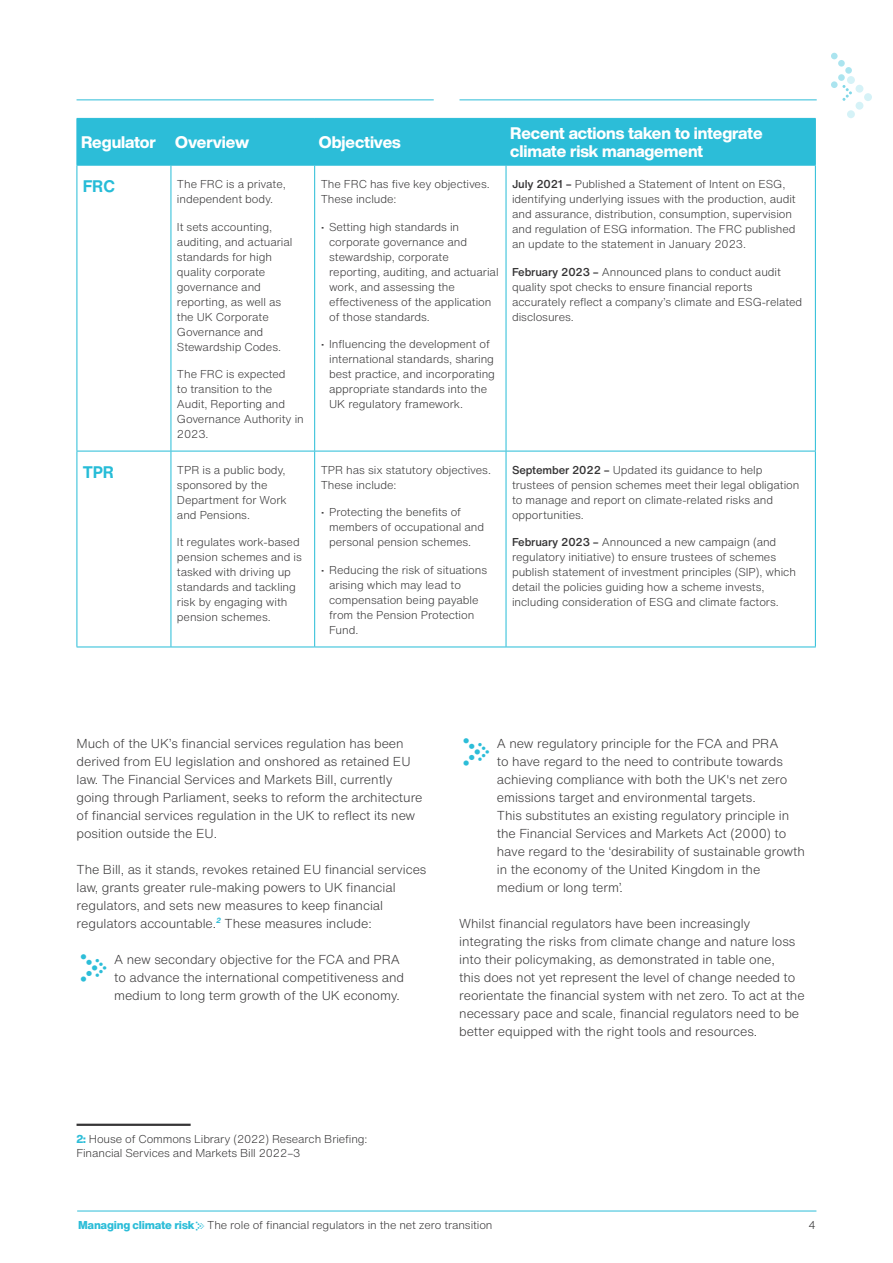
<style>
.page{position:relative;width:893px;height:1263px;background:#fff}
.page>*{position:absolute;margin:0;border:0;box-sizing:border-box;transform-origin:0 0}
._04-list{font:34.5px "Aldersgate Group";color:#2cbdd8}
._04_Basetext{font:800 16.5px/18px "Helvetica Now Display";letter-spacing:-.005em;color:#fff}
._04_Basetext-2{font:700 16.5px "Helvetica Now Text";letter-spacing:-.005em;color:#26bcd7}
._04_Basetext-3{font:300 12.75px/18px "Helvetica Now Text";letter-spacing:-.005em;color:#363536}
._04-list-2{font:300 12.75px/18px "Helvetica Now Text";letter-spacing:-.005em;color:#363536}
._04_Tabletext{font:300 11.25px/15px "Helvetica Now Text";letter-spacing:-.005em;color:#363536}
.Footnote{font:300 11.25px/14.2px "Helvetica Now Text";letter-spacing:-.01em;color:#363536}
.s1{font-weight:500}
.s2{font-family:"Helvetica Now Display";font-weight:800;color:#2cbdd8}
.s3{font-weight:800;color:#2cbdd8}
.s4{font-family:"Aldersgate Group";font-weight:400;color:#2cbdd8}
</style>
<div class="page">
<hr style="left:77px;top:1210px;width:739px;height:1px;background:#2cbdd8">
<hr style="left:459px;top:99px;width:358px;height:1px;background:#2cbdd8">
<hr style="left:77px;top:99px;width:357px;height:1px;background:#2cbdd8">
<svg style="left:831px;top:53px;width:41px;height:65px"></svg>
<div style="left:78px;top:119px;width:737px;height:46px;background:#2cbdd8"></div>
<hr style="left:77px;top:118px;width:94px;height:1px;background:#2cbdd8">
<hr style="left:77px;top:119px;width:1px;height:46px;background:#2cbdd8">
<hr style="left:171px;top:118px;width:144px;height:1px;background:#2cbdd8">
<hr style="left:171px;top:119px;width:1px;height:46px;background:#2cbdd8">
<hr style="left:315px;top:118px;width:191px;height:1px;background:#2cbdd8">
<hr style="left:314px;top:119px;width:1px;height:46px;background:#2cbdd8">
<hr style="left:506px;top:118px;width:309px;height:1px;background:#2cbdd8">
<hr style="left:506px;top:119px;width:1px;height:46px;background:#2cbdd8">
<hr style="left:815px;top:119px;width:1px;height:46px;background:#2cbdd8">
<hr style="left:77px;top:165px;width:94px;height:1px;background:#2cbdd8">
<hr style="left:171px;top:165px;width:144px;height:1px;background:#2cbdd8">
<hr style="left:315px;top:165px;width:191px;height:1px;background:#2cbdd8">
<hr style="left:506px;top:165px;width:310px;height:1px;background:#2cbdd8">
<hr style="left:77px;top:166px;width:1px;height:285px;background:#26bcd7">
<hr style="left:171px;top:166px;width:1px;height:285px;background:#26bcd7">
<hr style="left:314px;top:166px;width:1px;height:285px;background:#26bcd7">
<hr style="left:506px;top:166px;width:1px;height:285px;background:#26bcd7">
<hr style="left:815px;top:166px;width:1px;height:285px;background:#26bcd7">
<hr style="left:77px;top:451px;width:94px;height:1px;background:#26bcd7">
<hr style="left:77px;top:451px;width:1px;height:196px;background:#26bcd7">
<hr style="left:171px;top:451px;width:144px;height:1px;background:#26bcd7">
<hr style="left:171px;top:451px;width:1px;height:196px;background:#26bcd7">
<hr style="left:315px;top:451px;width:191px;height:1px;background:#26bcd7">
<hr style="left:314px;top:451px;width:1px;height:196px;background:#26bcd7">
<hr style="left:506px;top:451px;width:310px;height:1px;background:#26bcd7">
<hr style="left:506px;top:451px;width:1px;height:196px;background:#26bcd7">
<hr style="left:815px;top:451px;width:1px;height:196px;background:#26bcd7">
<hr style="left:77px;top:647px;width:94px;height:1px;background:#26bcd7">
<hr style="left:171px;top:647px;width:144px;height:1px;background:#26bcd7">
<hr style="left:315px;top:647px;width:191px;height:1px;background:#26bcd7">
<hr style="left:506px;top:647px;width:310px;height:1px;background:#26bcd7">
<hr style="left:510px;top:140px;width:256px;height:1px;background:#2cbdd8">
<hr style="left:510px;top:158px;width:197px;height:1px;background:#2cbdd8">
<hr style="left:77px;top:1124px;width:114px;height:2px;background:#363536">
<p class="_04_Basetext" style="left:81px;top:133px;width:76px">Regulator</p>
<p class="_04_Basetext" style="left:175px;top:133px;width:75px">Overview</p>
<p class="_04_Basetext" style="left:319px;top:133px;width:83px">Objectives</p>
<p class="_04_Basetext" style="left:510px;top:124px;width:254px">Recent actions taken to integrate climate risk management</p>
<p class="_04_Basetext-2" style="left:83px;top:174px;width:33px">FRC</p>
<p class="_04_Tabletext" style="left:177px;top:176px;width:110px">The FRC is a private, independent body.</p>
<p class="_04_Tabletext" style="left:177px;top:219px;width:117px">It sets accounting, auditing, and actuarial standards for high quality corporate governance and reporting, as well as the UK Corporate<br>Governance and<br>Stewardship Codes.</p>
<p class="_04_Tabletext" style="left:177px;top:366px;width:129px">The FRC is expected<br>to transition to the<br>Audit, Reporting and<br>Governance Authority in<br>2023.</p>
<p class="_04_Tabletext" style="left:512px;top:176px;width:285px"><span class="s1">July 2021 –</span> Published a Statement of Intent on ESG, identifying underlying issues with the production, audit and assurance, distribution, consumption, supervision and regulation of ESG information. The FRC published an update to the statement in January 2023.</p>
<p class="_04_Tabletext" style="left:512px;top:264px;width:292px"><span class="s1">February 2023 –</span> Announced plans to conduct audit quality spot checks to ensure financial reports accurately reflect a company’s climate and ESG-related disclosures.</p>
<p class="_04_Tabletext" style="left:321px;top:176px;width:171px">The FRC has five key objectives.<br>These include:</p>
<p class="_04_Tabletext" style="left:329px;top:219px;width:171px;text-indent:-9px">• Setting high standards in corporate governance and stewardship, corporate reporting, auditing, and actuarial work, and assessing the effectiveness of the application of those standards.</p>
<p class="_04_Tabletext" style="left:329px;top:336px;width:167px;text-indent:-9px">• Influencing the development of international standards, sharing best practice, and incorporating appropriate standards into the<br>UK regulatory framework.</p>
<p class="_04_Basetext-2" style="left:83px;top:460px;width:33px">TPR</p>
<p class="_04_Tabletext" style="left:177px;top:462px;width:111px">TPR is a public body, sponsored by the<br>Department for Work and Pensions.</p>
<p class="_04_Tabletext" style="left:177px;top:534px;width:127px">It regulates work-based pension schemes and is tasked with driving up standards and tackling risk by engaging with pension schemes.</p>
<p class="_04_Tabletext" style="left:321px;top:462px;width:172px">TPR has six statutory objectives.<br>These include:</p>
<p class="_04_Tabletext" style="left:329px;top:504px;width:156px;text-indent:-9px">• Protecting the benefits of members of occupational and personal pension schemes.</p>
<p class="_04_Tabletext" style="left:329px;top:562px;width:160px;text-indent:-9px">• Reducing the risk of situations arising which may lead to compensation being payable from the Pension Protection<br>Fund.</p>
<p class="_04_Tabletext" style="left:512px;top:462px;width:289px"><span class="s1">September 2022 –</span> Updated its guidance to help trustees of pension schemes meet their legal obligation to manage and report on climate-related risks and opportunities.</p>
<p class="_04_Tabletext" style="left:512px;top:534px;width:285px"><span class="s1">February 2023 –</span> Announced a new campaign (and regulatory initiative) to ensure trustees of schemes publish statement of investment principles (SIP), which detail the policies guiding how a scheme invests, including consideration of ESG and climate factors.</p>
<p class="_04_Basetext-3" style="left:77px;top:734px;width:348px">Much of the UK’s financial services regulation has been derived from EU legislation and onshored as retained EU law. The Financial Services and Markets Bill, currently going through Parliament, seeks to reform the architecture of financial services regulation in the UK to reflect its new position outside the EU.</p>
<p class="_04_Basetext-3" style="left:77px;top:860px;width:351px">The Bill, as it stands, revokes retained EU financial services law, grants greater rule-making powers to UK financial regulators, and sets new measures to keep financial regulators accountable.<sup>2</sup> These measures include:</p>
<p class="_04-list" style="left:77px;top:951px;width:36px">k</p>
<p class="_04-list-2" style="left:114px;top:950px;width:291px">A new secondary objective for the FCA and PRA to advance the international competitiveness and medium to long term growth of the UK economy.</p>
<p class="_04-list" style="left:459px;top:735px;width:36px">k</p>
<p class="_04-list-2" style="left:497px;top:734px;width:310px">A new regulatory principle for the FCA and PRA<br>to have regard to the need to contribute towards achieving compliance with both the UK's net zero emissions target and environmental targets.<br>This substitutes an existing regulatory principle in the Financial Services and Markets Act (2000) to have regard to the ‘desirability of sustainable growth in the economy of the United Kingdom in the medium or long term’.</p>
<p class="_04_Basetext-3" style="left:459px;top:914px;width:347px">Whilst financial regulators have been increasingly integrating the risks from climate change and nature loss into their policymaking, as demonstrated in table one,<br>this does not yet represent the level of change needed to reorientate the financial system with net zero. To act at the necessary pace and scale, financial regulators need to be better equipped with the right tools and resources.</p>
<p class="Footnote" style="left:77px;top:1131px;width:293px"><span class="s2">2:</span> House of Commons Library (2022) Research Briefing:<br>Financial Services and Markets Bill 2022–3</p>
<p class="_04_Tabletext" style="left:78px;top:1217px;width:416px"><span class="s3">Managing climate risk</span><span class="s4">k</span>The role of financial regulators in the net zero transition</p>
<p class="_04_Tabletext" style="left:808px;top:1217px;width:9px">4</p>
</div>
